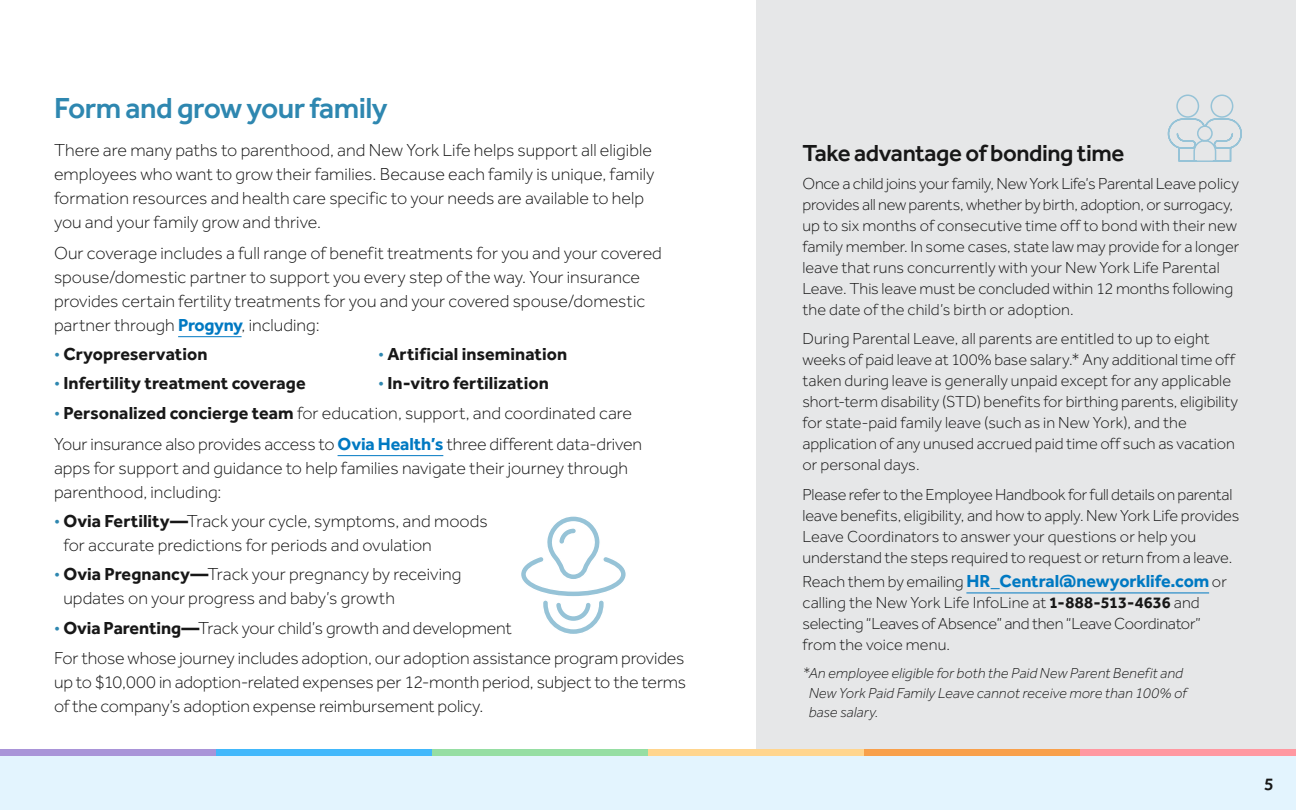
<style>
.page{position:relative;width:1296px;height:810px;background:#fff}
.page>*{position:absolute;margin:0;border:0;box-sizing:border-box;transform-origin:0 0}
.t1{font:500 30px "Effra";letter-spacing:-.02em;color:#2e87b0}
.t2{font:500 24px "Effra";letter-spacing:-.02em;color:#171717}
.t3{font:300 18px/24px "Effra";letter-spacing:-.005em;color:#171717}
.t4{font:700 18px "Effra";letter-spacing:.005em;color:#171717}
.t5{font:700 18px "Effra";letter-spacing:-.005em;color:#0079c2}
.t6{font:500 18px "Effra";color:#171717}
.t7{font:300 16.5px/21px "Effra";letter-spacing:-.005em;color:#171717}
.t8{font:italic 300 15px/19.5px "Effra";letter-spacing:.005em;color:#171717}
.s1{font-weight:700;color:#0079c2}
.s2{font-weight:300;color:#2e87b0}
.s3{color:#2e87b0}
.s4{font-weight:700}
.s5{font-weight:300;font-size:16.5px;color:#171717}
</style>
<div class="page">
<div style="left:756px;top:0;width:540px;height:810px;background:#e6e7e8"></div>
<hr style="left:178px;top:336px;width:64px;height:1px;background:#0079c2">
<hr style="left:338px;top:455px;width:105px;height:1px;background:#0079c2">
<hr style="left:966px;top:593px;width:243px;height:1px;background:#0079c2">
<svg style="left:1167px;top:94px;width:75px;height:68px"></svg>
<svg style="left:521px;top:516px;width:105px;height:118px"></svg>
<div style="left:0;top:756px;width:1296px;height:54px;background:#e3f4fe"></div>
<div style="left:0;top:749px;width:216px;height:7px;background:#a994d8"></div>
<div style="left:216px;top:749px;width:216px;height:7px;background:#42b8fb"></div>
<div style="left:432px;top:749px;width:216px;height:7px;background:#96dea3"></div>
<div style="left:648px;top:749px;width:216px;height:7px;background:#ffd58e"></div>
<div style="left:864px;top:749px;width:216px;height:7px;background:#f8a04b"></div>
<div style="left:1080px;top:749px;width:216px;height:7px;background:#ff98a1"></div>
<h1 class="t1" style="left:54px;top:91px;width:335px">Form and grow your family</h1>
<p class="t3" style="left:54px;top:138px;width:602px">There are many paths to parenthood, and New York Life helps support all eligible employees who want to grow their families. Because each family is unique, family formation resources and health care specific to your needs are available to help you and your family grow and thrive.</p>
<p class="t3" style="left:54px;top:241px;width:609px">Our coverage includes a full range of benefit treatments for you and your covered spouse/domestic partner to support you every step of the way. Your insurance provides certain fertility treatments for you and your covered spouse/domestic partner through <span class="s1">Progyny</span>, including:</p>
<p class="t4" style="left:54px;top:343px;width:155px"><span class="s2">•</span> Cryopreservation</p>
<p class="t4" style="left:378px;top:343px;width:191px"><span class="s2">•</span> Artificial insemination</p>
<p class="t4" style="left:54px;top:372px;width:253px"><span class="s2">•</span> Infertility treatment coverage</p>
<p class="t4" style="left:378px;top:372px;width:172px"><span class="s2">•</span> In-vitro fertilization</p>
<p class="t3" style="left:54px;top:397px;width:590px;line-height:30.8px"><span class="s3">•</span> <span class="s4">Personalized concierge team</span> for education, support, and coordinated care<br>Your insurance also provides access to <span class="s1">Ovia Health’s</span> three different data-driven</p>
<p class="t3" style="left:54px;top:456px;width:576px">apps for support and guidance to help families navigate their journey through parenthood, including:</p>
<p class="t3" style="left:63px;top:509px;width:426px;text-indent:-9px"><span class="s3">•</span> <span class="s4">Ovia Fertility—</span>Track your cycle, symptoms, and moods for accurate predictions for periods and ovulation</p>
<p class="t3" style="left:63px;top:562px;width:400px;text-indent:-9px"><span class="s3">•</span> <span class="s4">Ovia Pregnancy—</span>Track your pregnancy by receiving updates on your progress and baby’s growth</p>
<p class="t3" style="left:54px;top:612px;width:632px;line-height:30.8px"><span class="s3">•</span> <span class="s4">Ovia Parenting—</span>Track your child’s growth and development<br>For those whose journey includes adoption, our adoption assistance program provides</p>
<p class="t3" style="left:54px;top:670px;width:634px">up to $10,000 in adoption-related expenses per 12-month period, subject to the terms of the company’s adoption expense reimbursement policy.</p>
<h2 class="t2" style="left:802px;top:139px;width:324px">Take advantage of bonding time</h2>
<p class="t7" style="left:802px;top:173px;width:438px">Once a child joins your family, New York Life’s Parental Leave policy provides all new parents, whether by birth, adoption, or surrogacy, up to six months of consecutive time off to bond with their new family member. In some cases, state law may provide for a longer leave that runs concurrently with your New York Life Parental Leave. This leave must be concluded within 12 months following the date of the child’s birth or adoption.</p>
<p class="t7" style="left:802px;top:328px;width:437px">During Parental Leave, all parents are entitled to up to eight weeks of paid leave at 100% base salary.* Any additional time off taken during leave is generally unpaid except for any applicable short-term disability (STD) benefits for birthing parents, eligibility for state-paid family leave (such as in New York), and the application of any unused accrued paid time off such as vacation or personal days.</p>
<p class="t7" style="left:802px;top:484px;width:438px">Please refer to the Employee Handbook for full details on parental leave benefits, eligibility, and how to apply. New York Life provides Leave Coordinators to answer your questions or help you understand the steps required to request or return from a leave.</p>
<p class="t5" style="left:802px;top:570px;width:426px"><span class="s5">Reach them by emailing</span> HR_Central@newyorklife.com <span class="s5">or</span></p>
<p class="t7" style="left:802px;top:592px;width:400px;text-align:justify">calling the New York Life InfoLine at <span class="s4">1-888-513-4636</span> and selecting “Leaves of Absence” and then “Leave Coordinator” from the voice menu.</p>
<p class="t8" style="left:809px;top:663px;width:379px;text-indent:-6px">*An employee eligible for both the Paid New Parent Benefit and<br>New York Paid Family Leave cannot receive more than 100% of base salary.</p>
<p class="t6" style="left:1264px;top:773px;width:11px">5</p>
</div>
